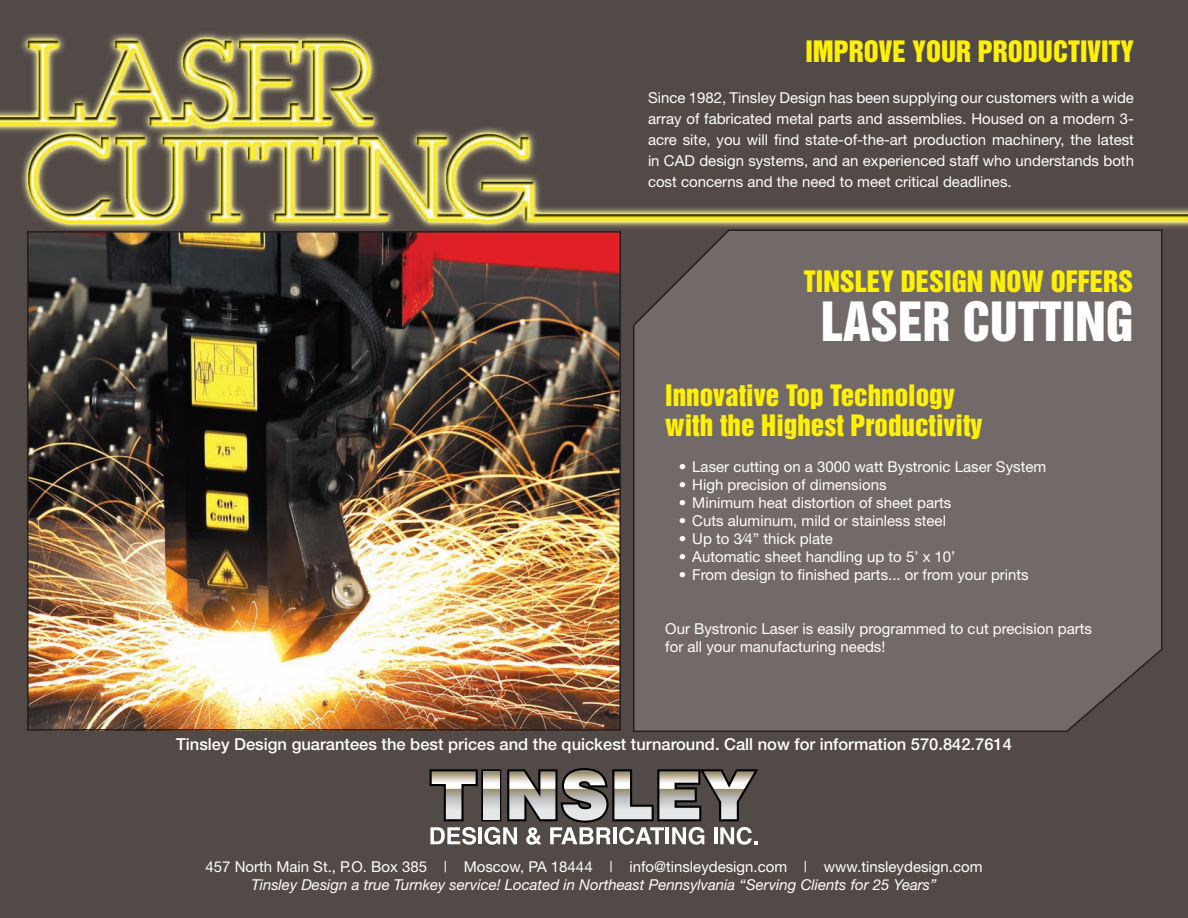
<style>
.page{position:relative;width:1188px;height:918px;background:#fff}
.page>*{position:absolute;margin:0;border:0;box-sizing:border-box;transform-origin:0 0}
.t1{font:49.5px "Helvetica Inserat";color:#fff}
.t2{font:27px/30px "Helvetica Inserat";color:#fff101}
.t3{font:500 16.5px "Helvetica Neue";color:#fff}
.t4{font:15px/21px "Helvetica Neue";color:#fff;text-align:justify}
.t5{font:italic 15px "Helvetica Neue";color:#fff}
</style>
<div class="page">
<div style="left:0;top:216px;width:1188px;height:702px;background:#524a47"></div>
<img style="left:0;top:0;width:1188px;height:230px">
<img style="left:30px;top:234px;width:588px;height:494px">
<div style="left:27px;top:231px;width:594px;height:500px;border:2px solid #231f20"></div>
<div style="left:632px;top:228px;width:532px;height:504px;background:#726a68"></div>
<svg style="left:430px;top:768px;width:328px;height:77px"></svg>
<h2 class="t2" style="left:805px;top:36px;width:330px">IMPROVE YOUR PRODUCTIVITY</h2>
<p class="t4" style="left:648px;top:87px;width:488px">Since 1982, Tinsley Design has been supplying our customers with a wide array of fabricated metal parts and assemblies. Housed on a modern 3- acre site, you will find state-of-the-art production machinery, the latest in CAD design systems, and an experienced staff who understands both cost concerns and the need to meet critical deadlines.</p>
<h2 class="t2" style="left:804px;top:266px;width:331px">TINSLEY DESIGN NOW OFFERS</h2>
<h1 class="t1" style="left:821px;top:292px;width:314px">LASER CUTTING</h1>
<h2 class="t2" style="left:665px;top:381px;width:319px">Innovative Top Technology with the Highest Productivity</h2>
<p class="t4" style="left:679px;top:456px;width:369px">• Laser cutting on a 3000 watt Bystronic Laser System</p>
<p class="t4" style="left:679px;top:474px;width:209px">• High precision of dimensions</p>
<p class="t4" style="left:679px;top:492px;width:274px">• Minimum heat distortion of sheet parts</p>
<p class="t4" style="left:679px;top:510px;width:269px">• Cuts aluminum, mild or stainless steel</p>
<p class="t4" style="left:679px;top:528px;width:156px">• Up to 3⁄4” thick plate</p>
<p class="t4" style="left:679px;top:546px;width:278px">• Automatic sheet handling up to 5’ x 10’</p>
<p class="t4" style="left:679px;top:564px;width:351px">• From design to finished parts... or from your prints</p>
<p class="t4" style="left:665px;top:620px;width:428px;line-height:18px">Our Bystronic Laser is easily programmed to cut precision parts for all your manufacturing needs!</p>
<p class="t3" style="left:176px;top:735px;width:837px">Tinsley Design guarantees the best prices and the quickest turnaround. Call now for information 570.842.7614</p>
<p class="t4" style="left:205px;top:856px;width:779px">457 North Main St., P.O. Box 385 | Moscow, PA 18444 | info@tinsleydesign.com | www.tinsleydesign.com</p>
<p class="t5" style="left:251px;top:876px;width:687px">Tinsley Design a true Turnkey service! Located in Northeast Pennsylvania “Serving Clients for 25 Years”</p>
</div>
